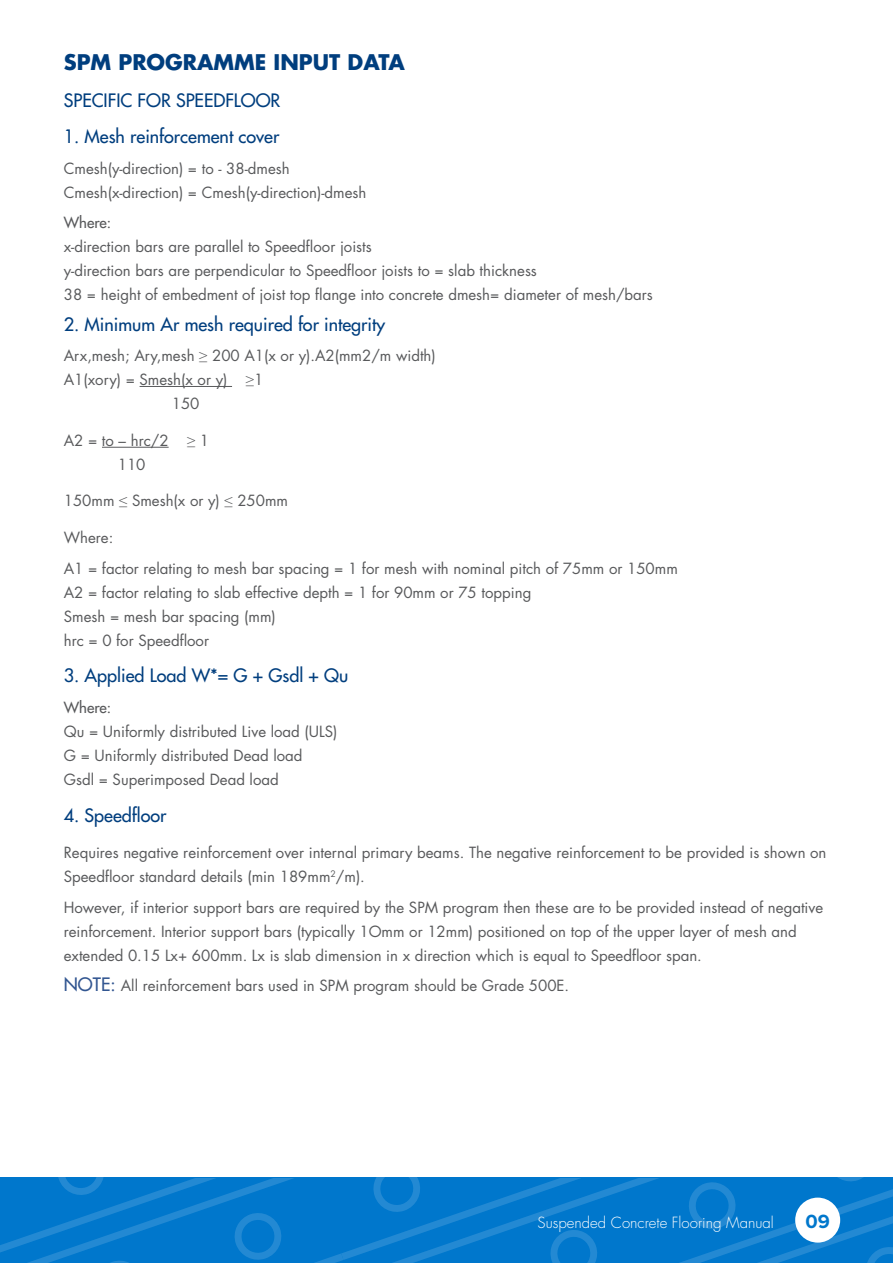
<style>
.page{position:relative;width:893px;height:1263px;background:#fff}
.page>*{position:absolute;margin:0;border:0;box-sizing:border-box;transform-origin:0 0}
.t1{font:700 21px "Futura LT";color:#003e7e}
.t2{font:700 19.8px "Proxima Nova";color:#07c}
.t3{font:18px "Futura LT";color:#003e7e}
.t4{font:15px/24px "Futura LT";color:#58595b}
.t5{font:300 15px "Futura Std";color:#fff}
.t6{font:15px "Futura LT";color:#58595b}
.s1{font-size:18px;color:#325691}
</style>
<div class="page">
<svg style="left:0;top:1178px;width:893px;height:85px;background:#057acd"></svg>
<div style="left:795px;top:1197px;width:45px;height:45px;background:#fff;border-radius:50%"></div>
<hr style="left:140px;top:386px;width:92px;height:1px;background:#58595b">
<hr style="left:102px;top:447px;width:67px;height:1px;background:#58595b">
<h1 class="t1" style="left:64px;top:48px;width:343px">SPM PROGRAMME INPUT DATA</h1>
<p class="t3" style="left:64px;top:88px;width:218px">SPECIFIC FOR SPEEDFLOOR</p>
<p class="t3" style="left:64px;top:125px;width:217px">1. Mesh reinforcement cover</p>
<p class="t4" style="left:64px;top:156px;width:304px">Cmesh(y-direction) = to - 38-dmesh<br>Cmesh(x-direction) = Cmesh(y-direction)-dmesh</p>
<p class="t6" style="left:64px;top:213px;width:49px">Where:</p>
<p class="t4" style="left:64px;top:235px;width:591px">x-direction bars are parallel to Speedfloor joists<br>y-direction bars are perpendicular to Speedfloor joists to = slab thickness<br>38 = height of embedment of joist top flange into concrete dmesh= diameter of mesh/bars</p>
<p class="t3" style="left:64px;top:312px;width:323px">2. Minimum Ar mesh required for integrity</p>
<p class="t4" style="left:64px;top:344px;width:374px">Arx,mesh; Ary,mesh ≥ 200 A1(x or y).A2(mm2/m width)</p>
<p class="t4" style="left:64px;top:368px;width:201px">A1(xory) = Smesh(x or y) ≥1</p>
<p class="t4" style="left:172px;top:392px;width:29px">150</p>
<p class="t4" style="left:118px;top:428px;width:93px;text-indent:-54px">A2 = to – hrc/2 ≥ 1<br>110</p>
<p class="t4" style="left:64px;top:489px;width:226px">150mm ≤ Smesh(x or y) ≤ 250mm</p>
<p class="t4" style="left:64px;top:523px;width:616px;line-height:30.3px">Where:<br>A1 = factor relating to mesh bar spacing = 1 for mesh with nominal pitch of 75mm or 150mm</p>
<p class="t4" style="left:64px;top:580px;width:469px">A2 = factor relating to slab effective depth = 1 for 90mm or 75 topping<br>Smesh = mesh bar spacing (mm)<br>hrc = 0 for Speedfloor</p>
<p class="t3" style="left:64px;top:664px;width:286px">3. Applied Load W*= G + Gsdl + Qu</p>
<p class="t6" style="left:64px;top:697px;width:49px">Where:</p>
<p class="t4" style="left:64px;top:719px;width:275px">Qu = Uniformly distributed Live load (ULS)<br>G = Uniformly distributed Dead load<br>Gsdl = Superimposed Dead load</p>
<p class="t3" style="left:64px;top:803px;width:104px">4. Speedfloor</p>
<p class="t4" style="left:64px;top:841px;width:764px">Requires negative reinforcement over internal primary beams. The negative reinforcement to be provided is shown on<br>Speedfloor standard details (min 189mm<sup>2</sup>/m).</p>
<p class="t4" style="left:64px;top:895px;width:761px">However, if interior support bars are required by the SPM program then these are to be provided instead of negative reinforcement. Interior support bars (typically 1Omm or 12mm) positioned on top of the upper layer of mesh and extended 0.15 Lx+ 600mm. Lx is slab dimension in x direction which is equal to Speedfloor span.</p>
<p class="t4" style="left:64px;top:974px;width:507px"><span class="s1">NOTE:</span> All reinforcement bars used in SPM program should be Grade 500E.</p>
<p class="t5" style="left:538px;top:1213px;width:238px">Suspended Concrete Flooring Manual</p>
<h2 class="t2" style="left:806px;top:1212px;width:26px">09</h2>
</div>
